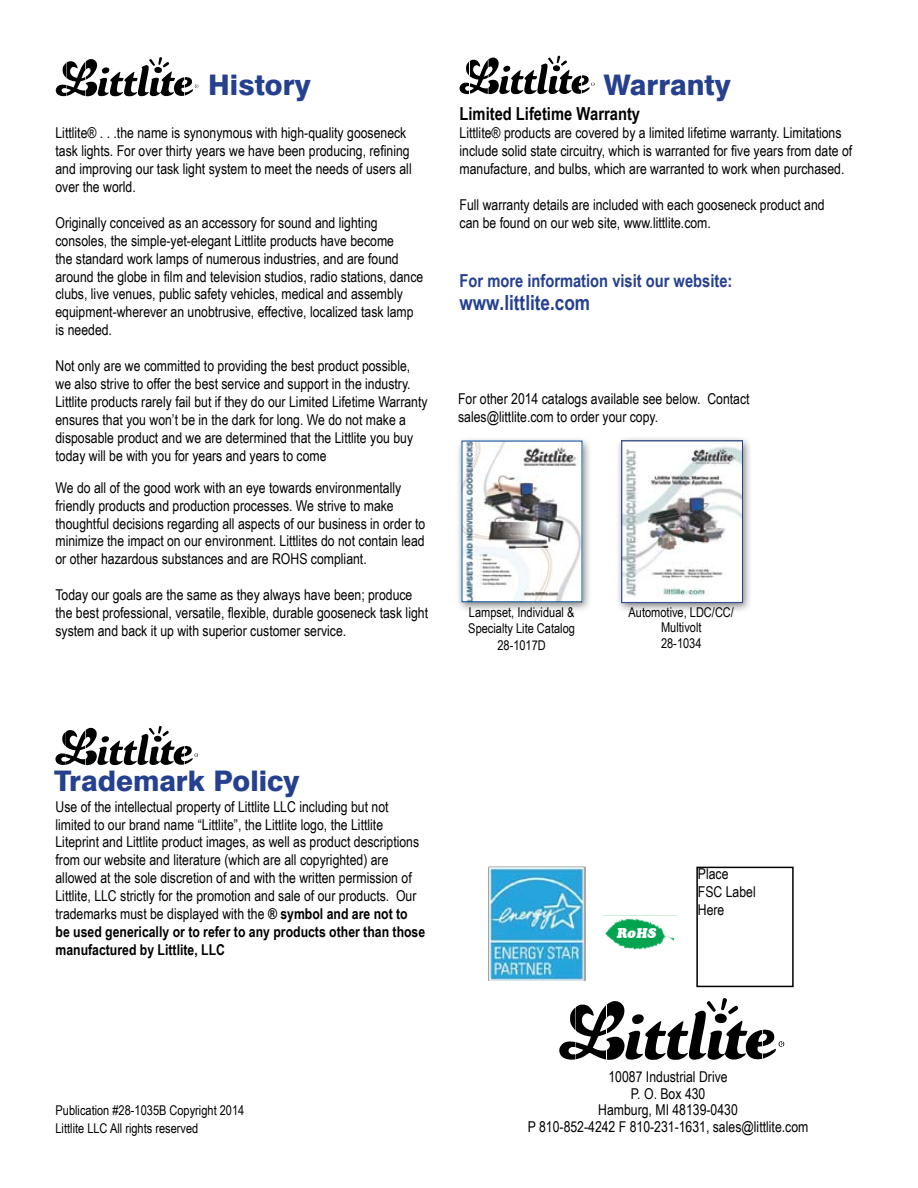
<style>
.page{position:relative;width:918px;height:1188px;background:#fff}
.page>*{position:absolute;margin:0;border:0;box-sizing:border-box;transform-origin:0 0}
.t1{font:800 28.35px "Swiss 721 BT";color:#25408f}
.t2{font:700 20.85px "Arial Narrow";color:#25408f}
.t3{font:700 18px "Arial Narrow";color:#25408f}
.t4{font:700 18px "Arial Narrow";color:#000}
.t5{font:15px/18px "Arial Narrow";color:#000}
.t6{font:italic 900 13.8px "Cooper BT";color:#fff}
.t7{font:13.5px/15.6px "Arial Narrow";color:#000;text-align:center}
.s1{font-weight:700}
</style>
<div class="page">
<div style="left:615px;top:436px;width:144px;height:184px;background:#000;opacity:.5"></div>
<img style="left:624px;top:443px;width:117px;height:158px">
<div style="left:622px;top:441px;width:121px;height:162px;border:1px solid #25408f"></div>
<div style="left:456px;top:436px;width:142px;height:183px;background:#000;opacity:.5"></div>
<img style="left:464px;top:443px;width:116px;height:157px">
<img style="left:605px;top:918px;width:69px;height:32px">
<img style="left:488px;top:867px;width:97px;height:114px">
<svg style="left:460px;top:55px;width:135px;height:40px"></svg>
<svg style="left:56px;top:57px;width:142px;height:40px"></svg>
<div style="left:696px;top:867px;width:98px;height:120px;border:2px solid #000"></div>
<svg style="left:559px;top:998px;width:225px;height:62px"></svg>
<svg style="left:55px;top:726px;width:143px;height:40px"></svg>
<p class="t1" style="left:208px;top:67px;width:104px">History</p>
<p class="t1" style="left:604px;top:67px;width:129px">Warranty</p>
<p class="t5" style="left:56px;top:123px;width:358px">Littlite® . . .the name is synonymous with high-quality gooseneck task lights. For over thirty years we have been producing, refining and improving our task light system to meet the needs of users all over the world.</p>
<p class="t5" style="left:56px;top:213px;width:369px">Originally conceived as an accessory for sound and lighting consoles, the simple-yet-elegant Littlite products have become<br>the standard work lamps of numerous industries, and are found around the globe in film and television studios, radio stations, dance clubs, live venues, public safety vehicles, medical and assembly equipment-wherever an unobtrusive, effective, localized task lamp is needed.</p>
<p class="t5" style="left:56px;top:356px;width:374px">Not only are we committed to providing the best product possible, we also strive to offer the best service and support in the industry.<br>Littlite products rarely fail but if they do our Limited Lifetime Warranty ensures that you won’t be in the dark for long. We do not make a disposable product and we are determined that the Littlite you buy today will be with you for years and years to come</p>
<p class="t5" style="left:56px;top:478px;width:371px">We do all of the good work with an eye towards environmentally friendly products and production processes. We strive to make thoughtful decisions regarding all aspects of our business in order to minimize the impact on our environment. Littlites do not contain lead or other hazardous substances and are ROHS compliant.</p>
<p class="t5" style="left:56px;top:585px;width:374px">Today our goals are the same as they always have been; produce the best professional, versatile, flexible, durable gooseneck task light system and back it up with superior customer service.</p>
<p class="t4" style="left:460px;top:100px;width:182px">Limited Lifetime Warranty</p>
<p class="t5" style="left:460px;top:123px;width:394px">Littlite® products are covered by a limited lifetime warranty. Limitations include solid state circuitry, which is warranted for five years from date of manufacture, and bulbs, which are warranted to work when purchased.</p>
<p class="t5" style="left:460px;top:195px;width:367px">Full warranty details are included with each gooseneck product and can be found on our web site, www.littlite.com.</p>
<p class="t3" style="left:460px;top:267px;width:274px">For more information visit our website:</p>
<p class="t2" style="left:460px;top:286px;width:132px">www.littlite.com</p>
<p class="t5" style="left:458px;top:390px;width:293px">For other 2014 catalogs available see below. Contact sales@littlite.com to order your copy.</p>
<p class="t7" style="left:468px;top:604px;width:108px;line-height:16.2px">Lampset, Individual &amp;<br>Specialty Lite Catalog<br>28-1017D</p>
<p class="t7" style="left:629px;top:604px;width:107px">Automotive, LDC/CC/<br>Multivolt<br>28-1034</p>
<p class="t1" style="left:54px;top:764px;width:247px">Trademark Policy</p>
<p class="t5" style="left:56px;top:797px;width:371px">Use of the intellectual property of Littlite LLC including but not limited to our brand name “Littlite”, the Littlite logo, the Littlite Liteprint and Littlite product images, as well as product descriptions from our website and literature (which are all copyrighted) are allowed at the sole discretion of and with the written permission of Littlite, LLC strictly for the promotion and sale of our products. Our trademarks must be displayed with the <span class="s1">® symbol and are not to be used generically or to refer to any products other than those manufactured by Littlite, LLC</span></p>
<p class="t7" style="left:56px;top:1100px;width:190px;line-height:18px;text-align:left">Publication #28-1035B Copyright 2014<br>Littlite LLC All rights reserved</p>
<p class="t6" style="left:617px;top:924px;width:41px">RoHS</p>
<p class="t5" style="left:698px;top:864px;width:59px">Place<br>FSC Label<br>Here</p>
<p class="t5" style="left:528px;top:1068px;width:282px;line-height:16.5px;text-align:center">10087 Industrial Drive<br>P. O. Box 430<br>Hamburg, MI 48139-0430<br>P 810-852-4242 F 810-231-1631, sales@littlite.com</p>
</div>
